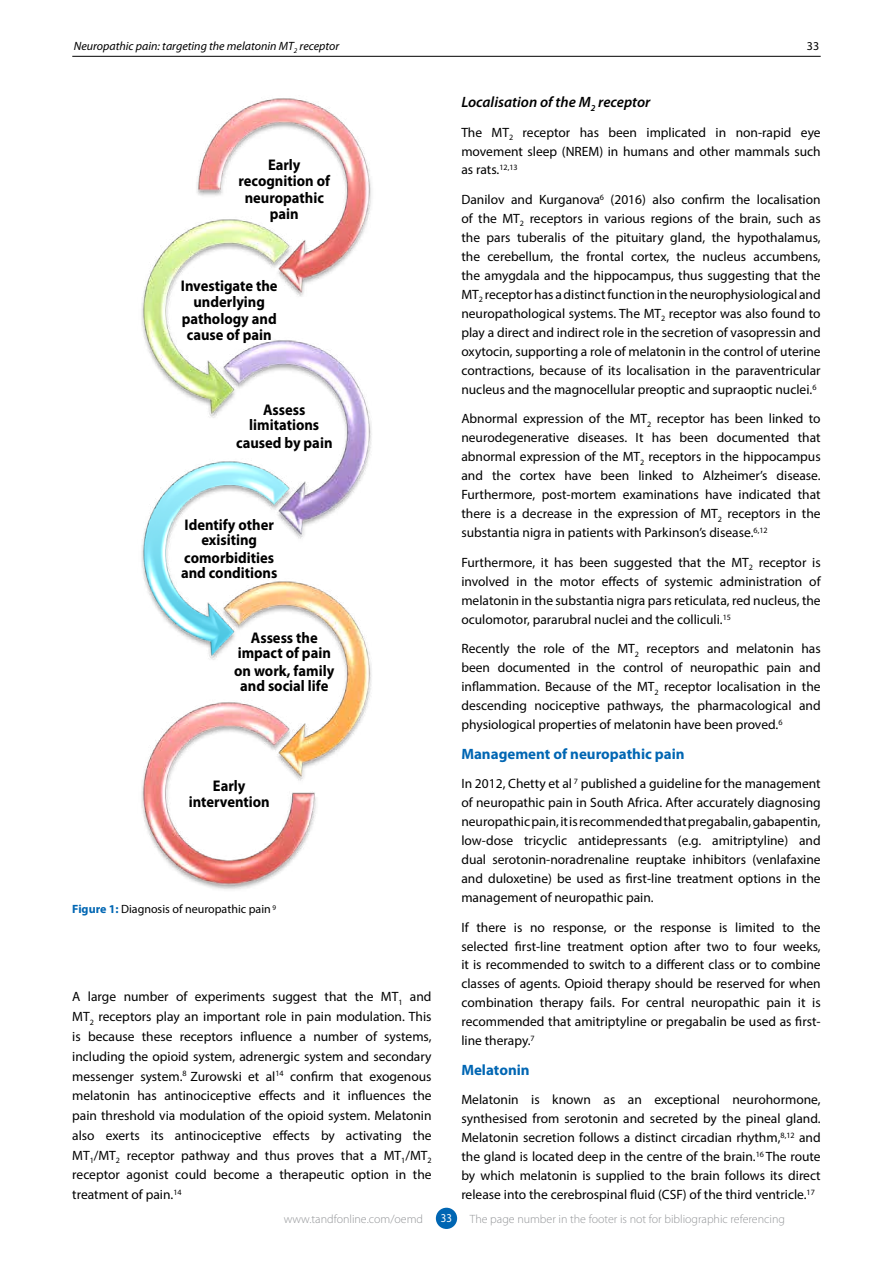
<style>
.page{position:relative;width:893px;height:1263px;background:#fff}
.page>*{position:absolute;margin:0;border:0;box-sizing:border-box;transform-origin:0 0}
.t1{font:700 15.45px/15.5px "Myriad Pro";color:#000;text-align:center;scale:.94 1}
.t2{font:700 15px "Myriad Pro";color:#0066b3}
.t3{font:italic 600 15px "Myriad Pro";color:#000}
.t4{font:13.5px/18.9px "Myriad Pro";color:#000;text-align:justify}
.t5{font:300 12px "Myriad Pro";color:#939598}
.t6{font:italic 12px "Myriad Pro";color:#000}
.t7{font:12px "Myriad Pro";color:#000}
.t8{font:12px "Myriad Pro";color:#fff;scale:.9 1}
.s1{font-weight:700;color:#0066b3}
</style>
<div class="page">
<hr style="left:72px;top:56px;width:749px;height:1px;background:#000">
<div style="left:436px;top:1208px;width:21px;height:21px;background:#0066b3;border-radius:50%"></div>
<img style="left:197px;top:98px;width:174px;height:199px">
<img style="left:141px;top:216px;width:155px;height:202px">
<img style="left:217px;top:337px;width:155px;height:202px">
<img style="left:141px;top:458px;width:155px;height:202px">
<img style="left:217px;top:579px;width:155px;height:182px">
<img style="left:141px;top:699px;width:180px;height:190px">
<p class="t6" style="left:74px;top:39px;width:267px">Neuropathic pain: targeting the melatonin MT<sub>2</sub> receptor</p>
<p class="t7" style="left:807px;top:38px;width:14px">33</p>
<p class="t1" style="left:239px;top:157px;width:99px">Early recognition of</p>
<p class="t1" style="left:245px;top:190px;width:86px">neuropathic pain</p>
<p class="t1" style="left:181px;top:278px;width:104px">Investigate the underlying</p>
<p class="t1" style="left:182px;top:311px;width:102px">pathology and cause of pain</p>
<p class="t1" style="left:249px;top:402px;width:76px">Assess limitations</p>
<p class="t1" style="left:236px;top:435px;width:104px">caused by pain</p>
<p class="t1" style="left:185px;top:517px;width:96px">Identify other exisiting</p>
<p class="t1" style="left:181px;top:550px;width:104px;text-align:left">comorbidities and conditions</p>
<p class="t1" style="left:238px;top:630px;width:101px">Assess the impact of pain</p>
<p class="t1" style="left:234px;top:663px;width:108px">on work, family and social life</p>
<p class="t1" style="left:189px;top:778px;width:88px">Early intervention</p>
<p class="t7" style="left:72px;top:902px;width:205px"><span class="s1">Figure 1:</span> Diagnosis of neuropathic pain <sup>9</sup></p>
<p class="t4" style="left:72px;top:987px;width:361px;line-height:19.8px">A large number of experiments suggest that the MT<sub>1</sub> and MT<sub>2</sub> receptors play an important role in pain modulation. This is because these receptors influence a number of systems, including the opioid system, adrenergic system and secondary messenger system.<sup>8</sup> Zurowski et al<sup>14</sup> confirm that exogenous melatonin has antinociceptive effects and it influences the pain threshold via modulation of the opioid system. Melatonin also exerts its antinociceptive effects by activating the MT<sub>1</sub>/MT<sub>2</sub> receptor pathway and thus proves that a MT<sub>1</sub>/MT<sub>2 </sub>receptor agonist could become a therapeutic option in the treatment of pain.<sup>14</sup></p>
<p class="t3" style="left:461px;top:94px;width:191px">Localisation of the M<sub>2</sub> receptor</p>
<p class="t4" style="left:461px;top:122px;width:361px">The MT<sub>2</sub> receptor has been implicated in non-rapid eye movement sleep (NREM) in humans and other mammals such as rats.<sup>12,13</sup></p>
<p class="t4" style="left:461px;top:190px;width:361px">Danilov and Kurganova<sup>6</sup> (2016) also confirm the localisation of the MT<sub>2</sub> receptors in various regions of the brain, such as the pars tuberalis of the pituitary gland, the hypothalamus, the cerebellum, the frontal cortex, the nucleus accumbens, the amygdala and the hippocampus, thus suggesting that the MT<sub>2</sub> receptor has a distinct function in the neurophysiological and neuropathological systems. The MT<sub>2</sub> receptor was also found to play a direct and indirect role in the secretion of vasopressin and oxytocin, supporting a role of melatonin in the control of uterine contractions, because of its localisation in the paraventricular nucleus and the magnocellular preoptic and supraoptic nuclei.<sup>6</sup></p>
<p class="t4" style="left:461px;top:409px;width:361px">Abnormal expression of the MT<sub>2</sub> receptor has been linked to neurodegenerative diseases. It has been documented that abnormal expression of the MT<sub>2</sub> receptors in the hippocampus and the cortex have been linked to Alzheimer’s disease.<br>Furthermore, post-mortem examinations have indicated that there is a decrease in the expression of MT<sub>2</sub> receptors in the substantia nigra in patients with Parkinson’s disease.<sup>6,12</sup></p>
<p class="t4" style="left:461px;top:552px;width:361px">Furthermore, it has been suggested that the MT<sub>2</sub> receptor is involved in the motor effects of systemic administration of melatonin in the substantia nigra pars reticulata, red nucleus, the oculomotor, pararubral nuclei and the colliculi.<sup>15</sup></p>
<p class="t4" style="left:461px;top:639px;width:361px">Recently the role of the MT<sub>2</sub> receptors and melatonin has been documented in the control of neuropathic pain and inflammation. Because of the MT<sub>2</sub> receptor localisation in the descending nociceptive pathways, the pharmacological and physiological properties of melatonin have been proved.<sup>6</sup></p>
<p class="t2" style="left:461px;top:745px;width:225px">Management of neuropathic pain</p>
<p class="t4" style="left:461px;top:774px;width:361px">In 2012, Chetty et al <sup>7</sup> published a guideline for the management of neuropathic pain in South Africa. After accurately diagnosing neuropathic pain, it is recommended that pregabalin, gabapentin, low-dose tricyclic antidepressants (e.g. amitriptyline) and dual serotonin-noradrenaline reuptake inhibitors (venlafaxine and duloxetine) be used as first-line treatment options in the management of neuropathic pain.</p>
<p class="t4" style="left:461px;top:917px;width:361px">If there is no response, or the response is limited to the selected first-line treatment option after two to four weeks, it is recommended to switch to a different class or to combine classes of agents. Opioid therapy should be reserved for when combination therapy fails. For central neuropathic pain it is recommended that amitriptyline or pregabalin be used as first&shy;line therapy.<sup>7</sup></p>
<p class="t2" style="left:461px;top:1061px;width:70px">Melatonin</p>
<p class="t4" style="left:461px;top:1090px;width:361px">Melatonin is known as an exceptional neurohormone, synthesised from serotonin and secreted by the pineal gland.<br>Melatonin secretion follows a distinct circadian rhythm,<sup>8,12</sup> and the gland is located deep in the centre of the brain.<sup>16</sup> The route by which melatonin is supplied to the brain follows its direct release into the cerebrospinal fluid (CSF) of the third ventricle.<sup>17</sup></p>
<p class="t5" style="left:284px;top:1213px;width:141px">www.tandfonline.com/oemd</p>
<p class="t8" style="left:441px;top:1211px;width:14px">33</p>
<p class="t5" style="left:470px;top:1213px;width:317px">The page number in the footer is not for bibliographic referencing</p>
</div>
